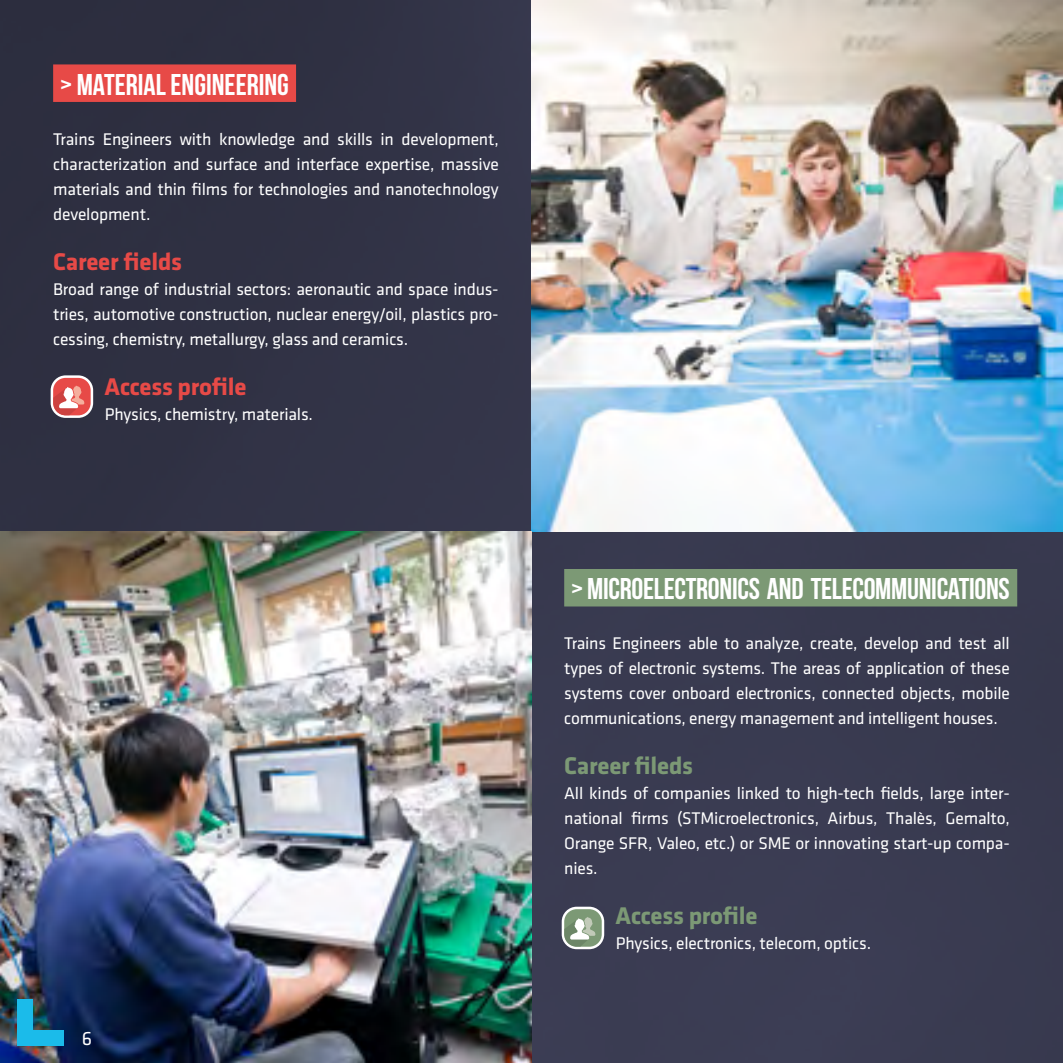
<style>
.page{position:relative;width:1063px;height:1063px;background:#fff}
.page>*{position:absolute;margin:0;border:0;box-sizing:border-box;transform-origin:0 0}
.t1{font:30px "Bebas Neue";letter-spacing:-.01em;color:#fff}
.t2{font:700 25px "Klavika Basic";letter-spacing:-.01em;color:#e74a47}
.t3{font:700 25px "Klavika Basic";letter-spacing:-.01em;color:#7c9975}
.t4{font:20px "Klavika Basic";color:#fff}
.t5{font:17.5px/25px "Klavika Basic";letter-spacing:-.01em;color:#fff;text-align:justify}
</style>
<div class="page">
<img style="left:0;top:0;width:1063px;height:1063px">
<img style="left:531px;top:0;width:532px;height:531px">
<img style="left:0;top:531px;width:531px;height:532px">
<div style="left:53px;top:64px;width:243px;height:38px;background:#e74a47"></div>
<div style="left:52px;top:377px;width:40px;height:40px;background:#e74a47;border-radius:14px"></div>
<div style="left:51px;top:375px;width:42px;height:43px;border:2px solid #fff;border-radius:14px"></div>
<svg style="left:53px;top:385px;width:31px;height:30px"></svg>
<div style="left:564px;top:569px;width:453px;height:37px;background:#7c9975"></div>
<div style="left:563px;top:908px;width:40px;height:40px;background:#7c9975;border-radius:14px"></div>
<div style="left:562px;top:907px;width:42px;height:42px;border:2px solid #fff;border-radius:14px"></div>
<svg style="left:564px;top:917px;width:31px;height:30px"></svg>
<div style="left:18px;top:1030px;width:46px;height:15px;background:#1bbbea"></div>
<div style="left:18px;top:999px;width:15px;height:46px;background:#1bbbea"></div>
<h1 class="t1" style="left:60px;top:68px;width:230px">&gt; MATERIAL ENGINEERING</h1>
<p class="t5" style="left:53px;top:126px;width:447px">Trains Engineers with knowledge and skills in development, characterization and surface and interface expertise, massive materials and thin films for technologies and nanotechnology development.</p>
<h2 class="t2" style="left:53px;top:243px;width:130px">Career fields</h2>
<p class="t5" style="left:53px;top:276px;width:447px">Broad range of industrial sectors: aeronautic and space indus&shy;tries, automotive construction, nuclear energy/oil, plastics pro&shy;cessing, chemistry, metallurgy, glass and ceramics.</p>
<h2 class="t2" style="left:105px;top:368px;width:143px">Access profile</h2>
<p class="t5" style="left:105px;top:401px;width:210px">Physics, chemistry, materials.</p>
<p class="t4" style="left:82px;top:1026px;width:12px">6</p>
<h1 class="t1" style="left:571px;top:573px;width:440px">&gt; MICROELECTRONICS AND TELECOMMUNICATIONS</h1>
<p class="t5" style="left:564px;top:631px;width:447px">Trains Engineers able to analyze, create, develop and test all types of electronic systems. The areas of application of these systems cover onboard electronics, connected objects, mobile communications, energy management and intelligent houses.</p>
<h2 class="t3" style="left:564px;top:748px;width:130px">Career fileds</h2>
<p class="t5" style="left:564px;top:781px;width:447px">All kinds of companies linked to high-tech fields, large inter&shy;national firms (STMicroelectronics, Airbus, Thalès, Gemalto, Orange SFR, Valeo, etc.) or SME or innovating start-up compa&shy;nies.</p>
<h2 class="t3" style="left:616px;top:898px;width:143px">Access profile</h2>
<p class="t5" style="left:616px;top:931px;width:257px">Physics, electronics, telecom, optics.</p>
</div>
